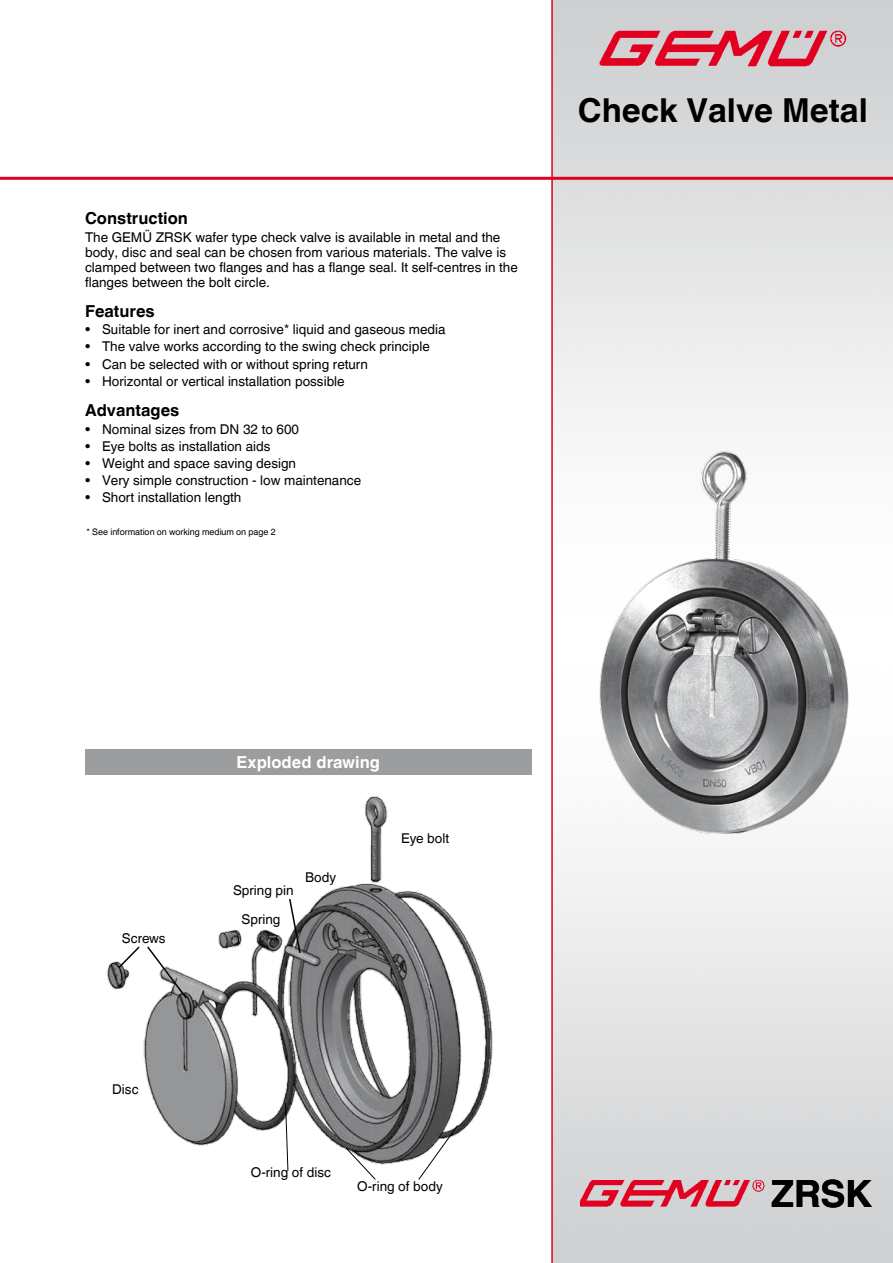
<style>
.page{position:relative;width:893px;height:1263px;background:#fff}
.page>*{position:absolute;margin:0;border:0;box-sizing:border-box;transform-origin:0 0}
.t1{font:700 37.5px "Helvetica World";color:#000}
.t2{font:700 33px "Helvetica World";color:#000}
.t3{font:700 16.5px "Helvetica World";color:#000}
.t4{font:700 16.5px "Helvetica World";color:#fff}
.t5{font:13.5px/15px "Helvetica World";color:#000}
.t6{font:9px "Helvetica World";color:#000}
</style>
<div class="page">
<img style="left:87px;top:774px;width:425px;height:391px">
<hr style="left:0;top:177px;width:893px;height:3px;background:#e20020">
<hr style="left:551px;top:0;width:2px;height:1263px;background:#e20020">
<img style="left:580px;top:1180px;width:187px;height:34px">
<img style="left:594px;top:24px;width:260px;height:54px">
<img style="left:597px;top:446px;width:256px;height:392px">
<svg style="left:418px;top:1124px;width:41px;height:56px"></svg>
<svg style="left:345px;top:1147px;width:31px;height:33px"></svg>
<svg style="left:285px;top:1102px;width:4px;height:69px"></svg>
<svg style="left:117px;top:945px;width:71px;height:55px"></svg>
<svg style="left:288px;top:897px;width:14px;height:58px"></svg>
<div style="left:85px;top:749px;width:446px;height:25px;background:#9c9d9f"></div>
<p class="t3" style="left:85px;top:209px;width:104px">Construction</p>
<p class="t5" style="left:85px;top:229px;width:434px">The GEMÜ ZRSK wafer type check valve is available in metal and the body, disc and seal can be chosen from various materials. The valve is clamped between two flanges and has a flange seal. It self-centres in the flanges between the bolt circle.</p>
<p class="t3" style="left:85px;top:302px;width:71px">Features</p>
<p class="t5" style="left:85px;top:322px;width:362px">• Suitable for inert and corrosive* liquid and gaseous media</p>
<p class="t5" style="left:85px;top:339px;width:346px">• The valve works according to the swing check principle</p>
<p class="t5" style="left:85px;top:356px;width:284px">• Can be selected with or without spring return</p>
<p class="t5" style="left:85px;top:374px;width:261px">• Horizontal or vertical installation possible</p>
<p class="t3" style="left:85px;top:401px;width:96px">Advantages</p>
<p class="t5" style="left:85px;top:421px;width:216px">• Nominal sizes from DN 32 to 600</p>
<p class="t5" style="left:85px;top:438px;width:187px">• Eye bolts as installation aids</p>
<p class="t5" style="left:85px;top:456px;width:213px">• Weight and space saving design</p>
<p class="t5" style="left:85px;top:473px;width:278px">• Very simple construction - low maintenance</p>
<p class="t5" style="left:85px;top:490px;width:158px">• Short installation length</p>
<p class="t6" style="left:87px;top:527px;width:191px">* See information on working medium on page 2</p>
<h2 class="t2" style="left:578px;top:91px;width:292px">Check Valve Metal</h2>
<p class="t5" style="left:122px;top:931px;width:45px">Screws</p>
<p class="t5" style="left:112px;top:1081px;width:28px">Disc</p>
<p class="t4" style="left:237px;top:752px;width:145px">Exploded drawing</p>
<p class="t5" style="left:233px;top:883px;width:62px">Spring pin</p>
<p class="t5" style="left:242px;top:912px;width:40px">Spring</p>
<p class="t5" style="left:305px;top:870px;width:33px">Body</p>
<p class="t5" style="left:401px;top:831px;width:49px">Eye bolt</p>
<p class="t5" style="left:251px;top:1164px;width:82px">O-ring of disc</p>
<p class="t5" style="left:357px;top:1179px;width:87px">O-ring of body</p>
<h1 class="t1" style="left:771px;top:1172px;width:103px">ZRSK</h1>
</div>
